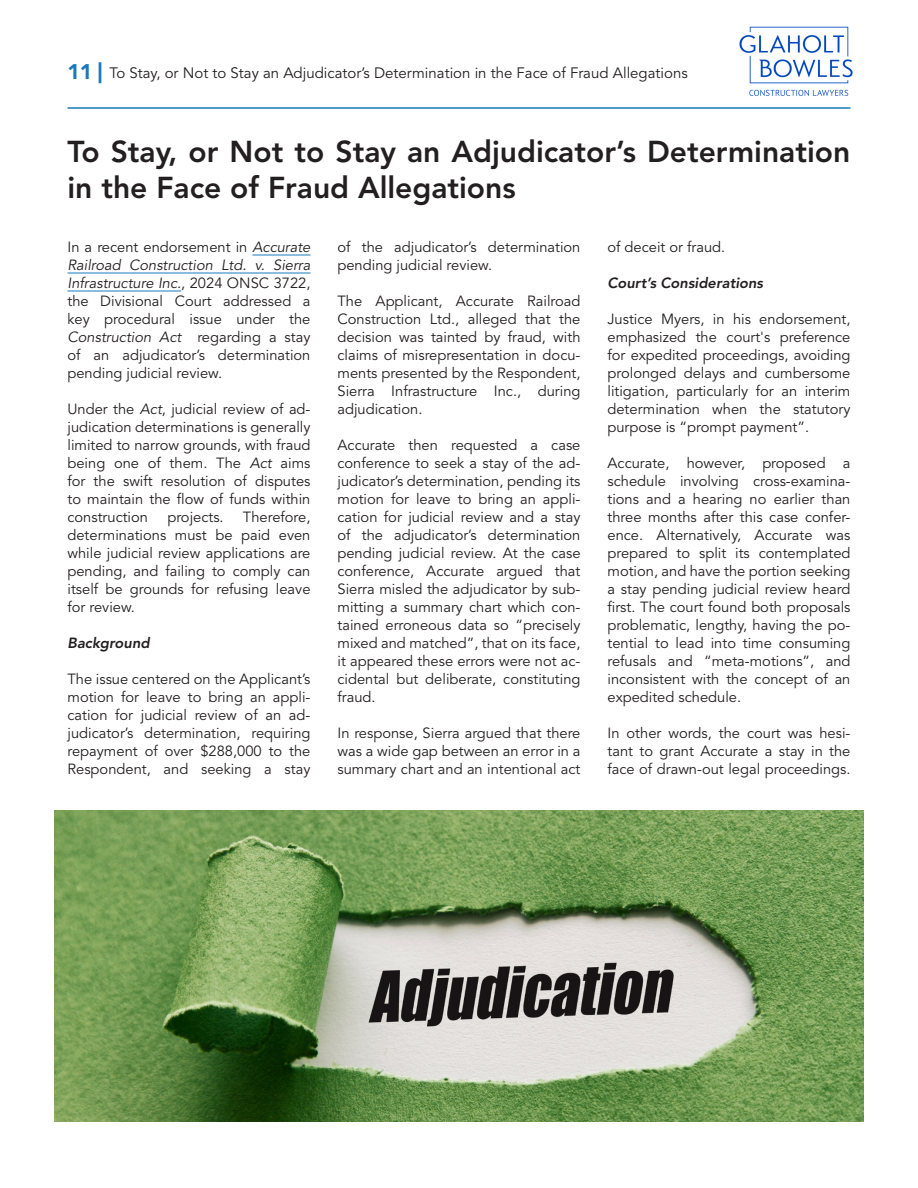
<style>
.page{position:relative;width:918px;height:1188px;background:#fff}
.page>*{position:absolute;margin:0;border:0;box-sizing:border-box;transform-origin:0 0}
.t1{font:800 30px/36px "Avenir LT Std";color:#231f20}
.t2{font:15px "Avenir LT Std";color:#231f20}
.Normal__paragraph{font:14.7px/18px "Avenir LT Std";color:#231f20;text-align:justify}
.Normal__paragraph-2{font:italic 800 14.7px "Avenir LT Std";color:#231f20}
.s1{font-weight:900;font-size:21px;color:#1879bd}
.s2{font-style:italic}
</style>
<div class="page">
<hr style="left:68px;top:107px;width:782px;height:2px;background:#1879bd">
<img style="left:739px;top:26px;width:114px;height:70px">
<hr style="left:253px;top:255px;width:57px;height:1px;background:#1879bd">
<hr style="left:68px;top:273px;width:242px;height:1px;background:#1879bd">
<hr style="left:68px;top:291px;width:113px;height:1px;background:#1879bd">
<img style="left:54px;top:810px;width:810px;height:312px">
<p class="t2" style="left:68px;top:64px;width:622px"><span class="s1">11 |</span> To Stay, or Not to Stay an Adjudicator’s Determination in the Face of Fraud Allegations</p>
<p class="t1" style="left:68px;top:134px;width:784px">To Stay, or Not to Stay an Adjudicator’s Determination in the Face of Fraud Allegations</p>
<p class="Normal__paragraph" style="left:68px;top:238px;width:245px">In a recent endorsement in <span class="s2">Accurate Railroad Construction Ltd. v. Sierra Infrastructure Inc.</span>, 2024 ONSC 3722, the Divisional Court addressed a key procedural issue under the <span class="s2">Construction Act</span> regarding a stay of an adjudicator’s determination pending judicial review.</p>
<p class="Normal__paragraph" style="left:68px;top:400px;width:245px">Under the <span class="s2">Act</span>, judicial review of ad&shy;judication determinations is generally limited to narrow grounds, with fraud being one of them. The <span class="s2">Act</span> aims for the swift resolution of disputes to maintain the flow of funds within construction</p>
<p class="Normal__paragraph" style="left:338px;top:238px;width:245px">of the adjudicator’s determination pending judicial review.</p>
<p class="Normal__paragraph" style="left:338px;top:292px;width:245px">The Applicant, Accurate Railroad Construction Ltd., alleged that the decision was tainted by fraud, with claims of misrepresentation in docu&shy;ments presented by the Respondent, Sierra Infrastructure Inc., during adjudication.</p>
<p class="Normal__paragraph" style="left:338px;top:436px;width:245px">Accurate then requested a case conference to seek a stay of the ad&shy;judicator’s determination, pending its motion for leave to bring an appli&shy;cation for judicial review and a stay of the adjudicator’s determination pending judicial review. At the case conference, Accurate argued that Sierra misled the adjudicator by sub&shy;mitting a summary chart which con&shy;tained erroneous data so “precisely mixed and matched”, that on its face, it appeared these errors were not ac&shy;cidental but deliberate, constituting fraud.</p>
<p class="Normal__paragraph" style="left:338px;top:724px;width:245px">In response, Sierra argued that there was a wide gap between an error in a summary chart and an intentional act</p>
<p class="Normal__paragraph" style="left:608px;top:238px;width:119px">of deceit or fraud.</p>
<p class="Normal__paragraph-2" style="left:608px;top:274px;width:157px">Court’s Considerations</p>
<p class="Normal__paragraph" style="left:608px;top:310px;width:245px">Justice Myers, in his endorsement, emphasized the court's preference for expedited proceedings, avoiding prolonged delays and cumbersome litigation, particularly for an interim determination when the statutory purpose is “prompt payment”.</p>
<p class="Normal__paragraph" style="left:608px;top:454px;width:245px">Accurate, however, proposed a schedule involving cross-examina&shy;tions and a hearing no earlier than three months after this case confer&shy;ence. Alternatively, Accurate was prepared to split its contemplated motion, and have the portion seeking a stay pending judicial review heard first. The court found both proposals problematic, lengthy, having the po&shy;tential to lead into time consuming refusals and “meta-motions”, and inconsistent with the concept of an expedited schedule.</p>
<p class="Normal__paragraph" style="left:608px;top:724px;width:245px">In other words, the court was hesi&shy;tant to grant Accurate a stay in the face of drawn-out legal proceedings.</p>
<p class="Normal__paragraph" style="left:68px;top:508px;width:245px;text-indent:175px">Therefore, determinations must be paid even while judicial review applications are pending, and failing to comply can itself be grounds for refusing leave for review.</p>
<p class="Normal__paragraph-2" style="left:68px;top:634px;width:84px">Background</p>
<p class="Normal__paragraph" style="left:68px;top:670px;width:245px">The issue centered on the Applicant’s motion for leave to bring an appli&shy;cation for judicial review of an ad&shy;judicator’s determination, requiring repayment of over $288,000 to the Respondent, and seeking a stay</p>
<p class="Normal__paragraph" style="left:167px;top:508px;width:58px">projects.</p>
</div>
